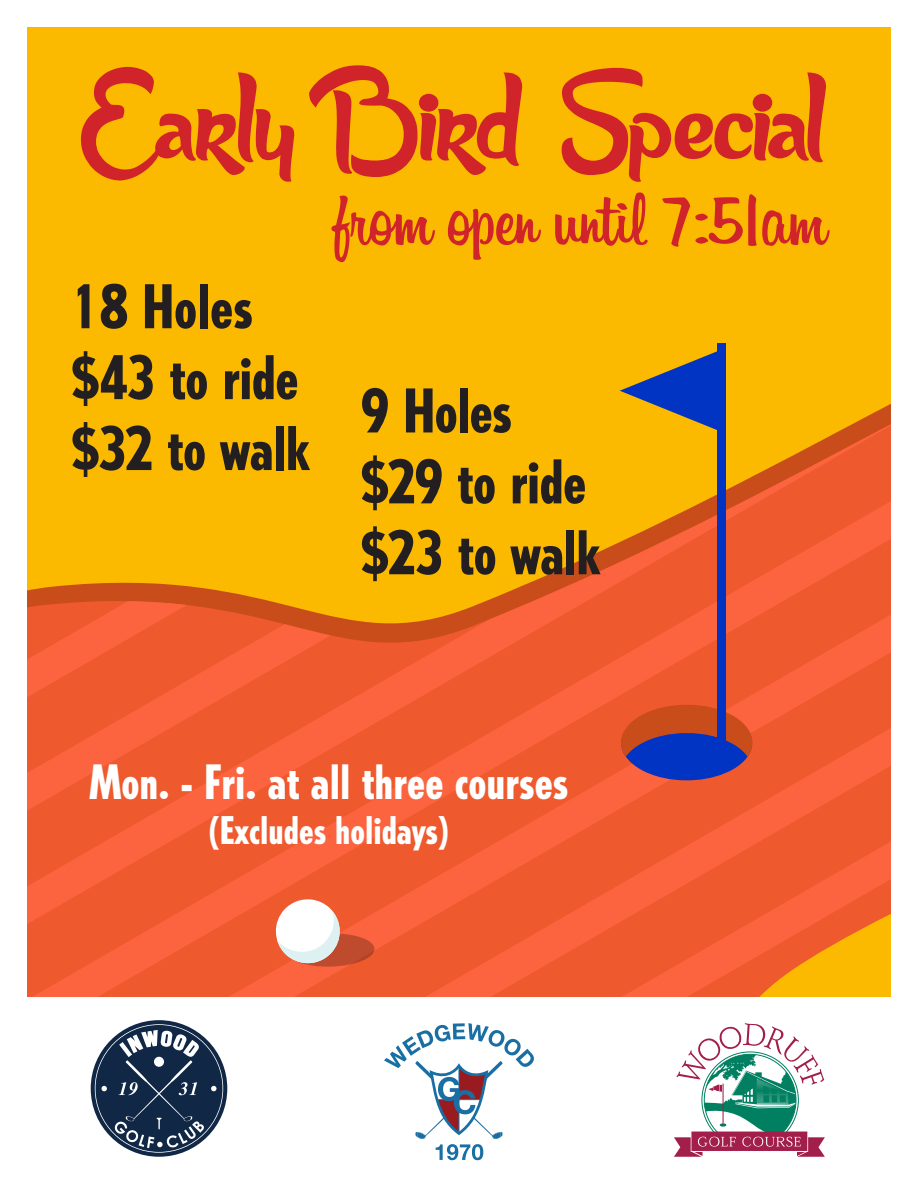
<style>
.page{position:relative;width:918px;height:1188px;background:#fff}
.page>*{position:absolute;margin:0;border:0;box-sizing:border-box;transform-origin:0 0}
.t1{font:300 193.95px "Anabelle Script";letter-spacing:-.005em;color:#d1232a}
.t2{font:75.9px "Billabong";color:#d1232a}
.t3{font:900 condensed 59.1px "Arche Black Condensed S Si";letter-spacing:-.01em;color:#231f20}
.t4{font:900 condensed 46.5px "Arche Black Condensed S Si";color:#fff}
.t5{font:900 condensed 37.5px "Arche Black Condensed S Si";color:#fff}
</style>
<div class="page">
<div style="left:27px;top:27px;width:864px;height:1139px;background:#fbba00"></div>
<svg style="left:565px;top:415px;width:326px;height:152px"></svg>
<svg style="left:27px;top:567px;width:864px;height:99px"></svg>
<svg style="left:27px;top:666px;width:864px;height:55px;fill:#ef592e"></svg>
<svg style="left:27px;top:721px;width:864px;height:277px;fill:#ef592e"></svg>
<svg style="left:272px;top:898px;width:102px;height:69px"></svg>
<svg style="left:615px;top:701px;width:144px;height:83px"></svg>
<div style="left:717px;top:343px;width:8px;height:407px;background:#0134c2"></div>
<svg style="left:620px;top:351px;width:97px;height:81px"></svg>
<div style="left:0;top:998px;width:918px;height:190px;background:#fff"></div>
<svg style="left:91px;top:1020px;width:136px;height:137px"></svg>
<svg style="left:384px;top:1023px;width:441px;height:138px"></svg>
<p class="t1" style="left:80px;top:39px;width:748px">Early Bird Special</p>
<p class="t2" style="left:332px;top:173px;width:496px">from open until 7:51am</p>
<p class="t3" style="left:71px;top:269px;width:183px">18 Holes</p>
<p class="t3" style="left:71px;top:340px;width:229px">$43 to ride</p>
<p class="t3" style="left:71px;top:411px;width:239px">$32 to walk</p>
<p class="t3" style="left:361px;top:373px;width:153px">9 Holes</p>
<p class="t3" style="left:361px;top:444px;width:227px">$29 to ride</p>
<p class="t3" style="left:361px;top:515px;width:240px">$23 to walk</p>
<p class="t4" style="left:90px;top:753px;width:480px">Mon. - Fri. at all three courses</p>
<p class="t5" style="left:210px;top:807px;width:239px">(Excludes holidays)</p>
</div>
